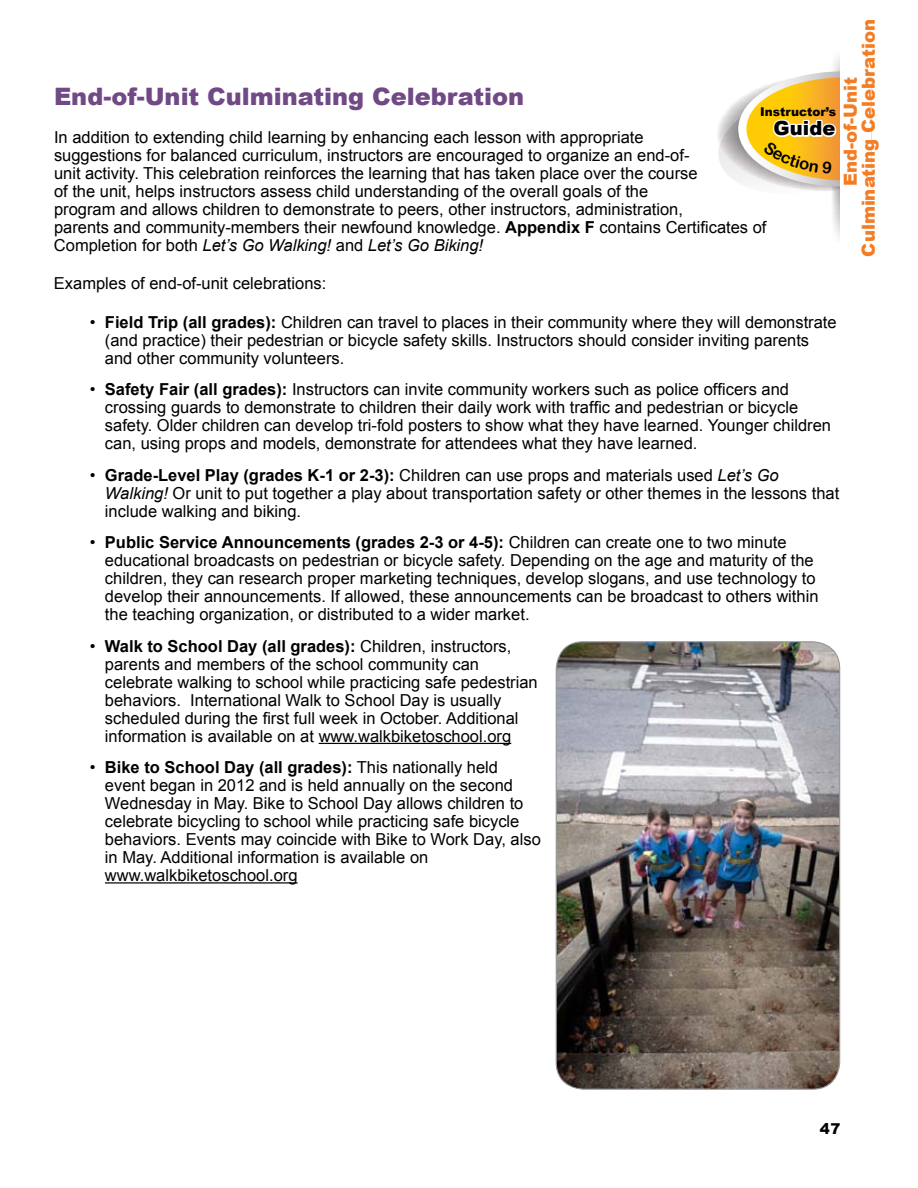
<style>
.page{position:relative;width:918px;height:1188px;background:#fff}
.page>*{position:absolute;margin:0;border:0;box-sizing:border-box;transform-origin:0 0}
.t1{font:900 24px "Arial";color:#704985}
.t2{font:900 19.5px "Arial";color:#000}
.t3{font:900 18px/18px "Arial";color:#f47c22}
.t4{font:16.5px/18px "Arial";color:#000}
.t5{font:900 15px "Arial";color:#000}
.t6{font:900 12px "Arial";color:#000}
.s1{font-weight:700}
.s2{font-style:italic}
</style>
<div class="page">
<hr style="left:319px;top:743px;width:192px;height:1px;background:#000">
<hr style="left:105px;top:882px;width:193px;height:2px;background:#000">
<img style="left:556px;top:642px;width:284px;height:447px">
<div style="left:556px;top:641px;width:284px;height:449px;border:1px solid #939598;border-radius:27px"></div>
<svg style="left:718px;top:56px;width:122px;height:181px"></svg>
<p class="t3" style="left:841px;top:257px;width:239px;text-indent:70px;rotate:-90deg">End-of-Unit<br>Culminating Celebration</p>
<h1 class="t1" style="left:54px;top:79px;width:472px">End-of-Unit Culminating Celebration</h1>
<p class="t4" style="left:54px;top:129px;width:714px">In addition to extending child learning by enhancing each lesson with appropriate<br>suggestions for balanced curriculum, instructors are encouraged to organize an end-of-<br>unit activity. This celebration reinforces the learning that has taken place over the course<br>of the unit, helps instructors assess child understanding of the overall goals of the<br>program and allows children to demonstrate to peers, other instructors, administration,<br>parents and community-members their newfound knowledge. <span class="s1">Appendix F</span> contains Certificates of Completion for both <span class="s2">Let’s Go Walking!</span> and <span class="s2">Let’s Go Biking!</span></p>
<p class="t4" style="left:54px;top:275px;width:274px">Examples of end-of-unit celebrations:</p>
<p class="t4" style="left:105px;top:313px;width:733px;text-indent:-15px">• <span class="s1">Field Trip (all grades):</span> Children can travel to places in their community where they will demonstrate (and practice) their pedestrian or bicycle safety skills. Instructors should consider inviting parents and other community volunteers.</p>
<p class="t4" style="left:105px;top:381px;width:728px;text-indent:-15px">• <span class="s1">Safety Fair (all grades):</span> Instructors can invite community workers such as police officers and crossing guards to demonstrate to children their daily work with traffic and pedestrian or bicycle safety. Older children can develop tri-fold posters to show what they have learned. Younger children can, using props and models, demonstrate for attendees what they have learned.</p>
<p class="t4" style="left:105px;top:466px;width:736px;text-indent:-15px">• <span class="s1">Grade-Level Play (grades K-1 or 2-3):</span> Children can use props and materials used <span class="s2">Let’s Go<br>Walking!</span> Or unit to put together a play about transportation safety or other themes in the lessons that include walking and biking.</p>
<p class="t4" style="left:105px;top:534px;width:715px;text-indent:-15px">• <span class="s1">Public Service Announcements (grades 2-3 or 4-5):</span> Children can create one to two minute educational broadcasts on pedestrian or bicycle safety. Depending on the age and maturity of the children, they can research proper marketing techniques, develop slogans, and use technology to develop their announcements. If allowed, these announcements can be broadcast to others within the teaching organization, or distributed to a wider market.</p>
<p class="t4" style="left:105px;top:637px;width:434px;text-indent:-15px">• <span class="s1">Walk to School Day (all grades):</span> Children, instructors, parents and members of the school community can celebrate walking to school while practicing safe pedestrian behaviors. International Walk to School Day is usually scheduled during the first full week in October. Additional information is available on at www.walkbiketoschool.org</p>
<p class="t4" style="left:105px;top:759px;width:437px;text-indent:-15px">• <span class="s1">Bike to School Day (all grades):</span> This nationally held event began in 2012 and is held annually on the second Wednesday in May. Bike to School Day allows children to celebrate bicycling to school while practicing safe bicycle behaviors. Events may coincide with Bike to Work Day, also in May. Additional information is available on www.walkbiketoschool.org</p>
<p class="t6" style="left:760px;top:103px;width:78px">Instructor’s</p>
<p class="t2" style="left:774px;top:114px;width:63px">Guide</p>
<p class="t5" style="left:820px;top:1118px;width:22px">47</p>
</div>
